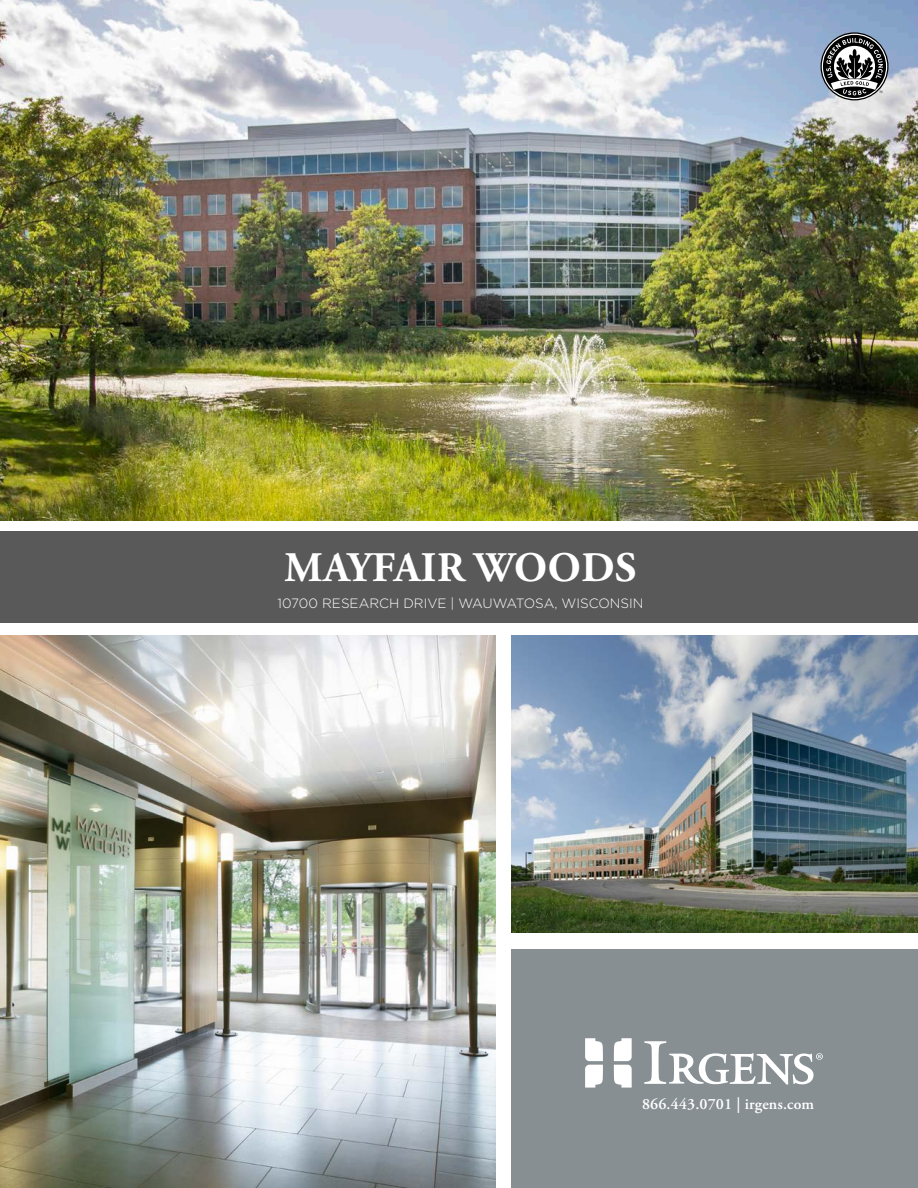
<style>
.page{position:relative;width:918px;height:1188px;background:#fff}
.page>*{position:absolute;margin:0;border:0;box-sizing:border-box;transform-origin:0 0}
.t1{font:700 42px "Adobe Garamond Pro";letter-spacing:.015em;color:#fff}
.t2{font:600 15.75px "Adobe Garamond Pro";letter-spacing:.01em;color:#fff}
.t3{font:300 13.5px "Gotham";color:#fff}
</style>
<div class="page">
<img style="left:0;top:0;width:918px;height:520px">
<div style="left:511px;top:949px;width:407px;height:239px;background:#878f93"></div>
<svg style="left:585px;top:1038px;width:18px;height:50px"></svg>
<svg style="left:614px;top:1038px;width:18px;height:50px"></svg>
<svg style="left:644px;top:1041px;width:179px;height:44px"></svg>
<div style="left:0;top:532px;width:918px;height:91px;background:#595959"></div>
<img style="left:511px;top:636px;width:407px;height:296px">
<img style="left:0;top:636px;width:495px;height:552px">
<svg style="left:821px;top:32px;width:68px;height:68px;background:#707479"></svg>
<p class="t1" style="left:285px;top:543px;width:353px">MAYFAIR WOODS</p>
<p class="t3" style="left:278px;top:595px;width:367px">10700 RESEARCH DRIVE | WAUWATOSA, WISCONSIN</p>
<p class="t2" style="left:642px;top:1095px;width:174px">866.443.0701 | irgens.com</p>
</div>
